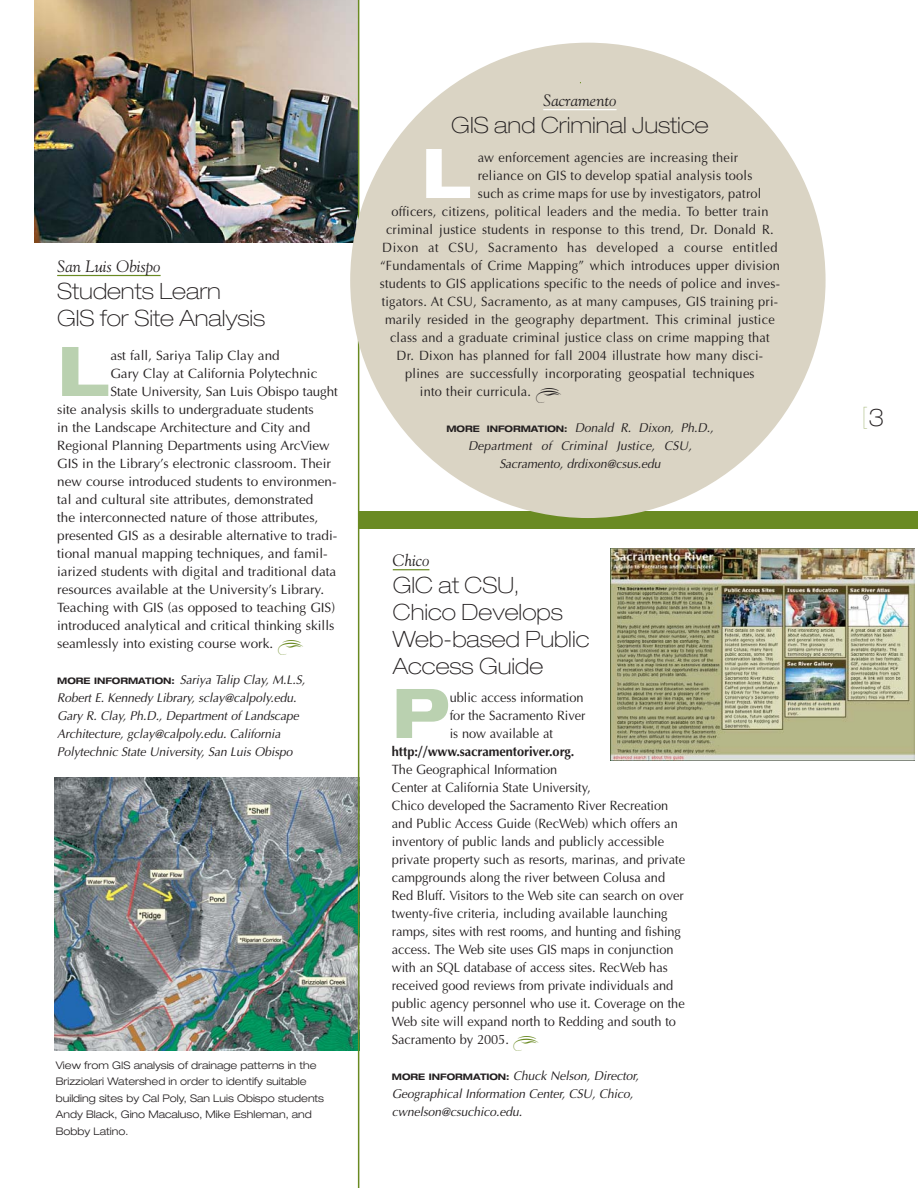
<style>
.page{position:relative;width:918px;height:1188px;background:#fff}
.page>*{position:absolute;margin:0;border:0;box-sizing:border-box;transform-origin:0 0}
.t1{font:800 expanded 68.55px "Helvetica Neue";color:#bad1b0}
.t2{font:800 expanded 68.55px "Helvetica Neue";color:#bad1b0;scale:.95 1}
.t3{font:800 expanded 68.55px "Helvetica Neue";color:#fff;scale:.95 1}
.t4{font:900 expanded 24px "Helvetica Neue";color:#9eb26e}
.t5{font:100 expanded 22.5px/27px "Helvetica Neue";color:#231f20}
.t6{font:italic 16.5px "Goudy";color:#231f20}
.t7{font:13.5px/18px "Optima";color:#231f20;scale:.95 1}
.t8{font:13.5px "Optima";color:#231f20}
.t9{font:13.5px "Optima";letter-spacing:.04em;color:#231f20;scale:.95 1}
.t10{font:700 13.5px "Optima";letter-spacing:-.005em;color:#231f20;scale:.95 1}
.t11{font:italic 12.75px/18px "Optima";letter-spacing:-.005em;color:#231f20;scale:.95 1}
.t12{font:300 expanded 10.5px/16.5px "Helvetica Neue";color:#231f20}
.s1{font-family:"Helvetica Neue";font-weight:700;font-style:normal;font-stretch:expanded;font-size:9px}
.s2{font-size:12px}
.s3{font-weight:100;color:#231f20}
</style>
<div class="page">
<img style="left:54px;top:777px;width:304px;height:273px">
<img style="left:35px;top:0;width:323px;height:242px">
<hr style="left:358px;top:0;width:1px;height:1188px;background:#6a8a22">
<hr style="left:57px;top:275px;width:104px;height:1px;background:#6a8a22">
<hr style="left:393px;top:569px;width:36px;height:1px;background:#6a8a22">
<img style="left:611px;top:549px;width:303px;height:212px">
<div style="left:358px;top:511px;width:560px;height:18px;background:#6a8a22"></div>
<div style="left:350px;top:43px;width:476px;height:475px;background:#dad4c4;border-radius:50%"></div>
<hr style="left:543px;top:109px;width:74px;height:1px;background:#fff">
<p class="t6" style="left:57px;top:259px;width:105px">San Luis Obispo</p>
<h3 class="t5" style="left:57px;top:279px;width:210px">Students Learn<br>GIS for Site Analysis</h3>
<h1 class="t1" style="left:57px;top:346px;width:54px">L</h1>
<p class="t8" style="left:110px;top:350px;width:171px">ast fall, Sariya Talip Clay and</p>
<p class="t8" style="left:110px;top:368px;width:209px">Gary Clay at California Polytechnic</p>
<p class="t8" style="left:110px;top:386px;width:229px">State University, San Luis Obispo taught</p>
<p class="t8" style="left:57px;top:404px;width:258px">site analysis skills to undergraduate students</p>
<p class="t8" style="left:57px;top:422px;width:255px">in the Landscape Architecture and City and</p>
<p class="t8" style="left:57px;top:440px;width:274px">Regional Planning Departments using ArcView</p>
<p class="t8" style="left:57px;top:458px;width:275px">GIS in the Library’s electronic classroom. Their</p>
<p class="t8" style="left:57px;top:476px;width:281px">new course introduced students to environmen-</p>
<p class="t8" style="left:57px;top:494px;width:258px">tal and cultural site attributes, demonstrated</p>
<p class="t8" style="left:57px;top:512px;width:263px">the interconnected nature of those attributes,</p>
<p class="t8" style="left:57px;top:530px;width:282px">presented GIS as a desirable alternative to tradi-</p>
<p class="t8" style="left:57px;top:548px;width:272px">tional manual mapping techniques, and famil-</p>
<p class="t8" style="left:57px;top:566px;width:281px">iarized students with digital and traditional data</p>
<p class="t8" style="left:57px;top:584px;width:268px">resources available at the University’s Library.</p>
<p class="t8" style="left:57px;top:602px;width:279px">Teaching with GIS (as opposed to teaching GIS)</p>
<p class="t8" style="left:57px;top:620px;width:279px">introduced analytical and critical thinking skills</p>
<p class="t8" style="left:57px;top:638px;width:218px">seamlessly into existing course work.</p>
<p class="t11" style="left:57px;top:672px;width:262px"><span class="s1">MORE INFORMATION:</span> Sariya Talip Clay, M.L.S, Robert E. Kennedy Library, sclay<span class="s2">@</span>calpoly.edu.<br>Gary R. Clay, Ph.D., Department of Landscape Architecture, gclay<span class="s2">@</span>calpoly.edu. California Polytechnic State University, San Luis Obispo</p>
<p class="t12" style="left:56px;top:1058px;width:270px">View from GIS analysis of drainage patterns in the Brizziolari Watershed in order to identify suitable building sites by Cal Poly, San Luis Obispo students Andy Black, Gino Macaluso, Mike Eshleman, and Bobby Latino.</p>
<p class="t6" style="left:543px;top:93px;width:75px">Sacramento</p>
<h3 class="t5" style="left:451px;top:113px;width:259px">GIS and Criminal Justice</h3>
<h1 class="t3" style="left:422px;top:148px;width:54px">L</h1>
<p class="t7" style="left:478px;top:150px;width:276px">aw enforcement agencies are increasing their</p>
<p class="t7" style="left:478px;top:168px;width:291px">reliance on GIS to develop spatial analysis tools</p>
<p class="t7" style="left:478px;top:186px;width:300px">such as crime maps for use by investigators, patrol</p>
<p class="t7" style="left:391px;top:204px;width:399px">officers, citizens, political leaders and the media. To better train</p>
<p class="t7" style="left:386px;top:222px;width:410px">criminal justice students in response to this trend, Dr. Donald R.</p>
<p class="t9" style="left:382px;top:242px;width:418px">Dixon at CSU, Sacramento has developed a course entitled</p>
<p class="t7" style="left:380px;top:258px;width:422px">“Fundamentals of Crime Mapping” which introduces upper division</p>
<p class="t7" style="left:380px;top:276px;width:423px">students to GIS applications specific to the needs of police and inves-</p>
<p class="t7" style="left:382px;top:294px;width:419px">tigators. At CSU, Sacramento, as at many campuses, GIS training pri-</p>
<p class="t7" style="left:385px;top:312px;width:412px">marily resided in the geography department. This criminal justice</p>
<p class="t7" style="left:390px;top:330px;width:401px">class and a graduate criminal justice class on crime mapping that</p>
<p class="t7" style="left:397px;top:348px;width:387px">Dr. Dixon has planned for fall 2004 illustrate how many disci-</p>
<p class="t7" style="left:405px;top:366px;width:369px">plines are successfully incorporating geospatial techniques</p>
<p class="t7" style="left:420px;top:384px;width:119px">into their curricula.</p>
<p class="t11" style="left:446px;top:420px;width:283px;text-align:center"><span class="s1">MORE INFORMATION:</span> Donald R. Dixon, Ph.D.,<br>Department of Criminal Justice, CSU,<br>Sacramento, drdixon<span class="s2">@</span>csus.edu</p>
<p class="t6" style="left:393px;top:553px;width:38px">Chico</p>
<h3 class="t5" style="left:393px;top:574px;width:198px">GIC at CSU,<br>Chico Develops<br>Web-based Public<br>Access Guide</h3>
<h1 class="t2" style="left:392px;top:688px;width:62px">P</h1>
<p class="t7" style="left:450px;top:690px;width:144px">ublic access information for the Sacramento River is now available at</p>
<p class="t10" style="left:392px;top:746px;width:194px">http://www.sacramentoriver.org.</p>
<p class="t7" style="left:392px;top:762px;width:310px">The Geographical Information<br>Center at California State University,<br>Chico developed the Sacramento River Recreation and Public Access Guide (RecWeb) which offers an inventory of public lands and publicly accessible private property such as resorts, marinas, and private campgrounds along the river between Colusa and Red Bluff. Visitors to the Web site can search on over twenty-five criteria, including available launching ramps, sites with rest rooms, and hunting and fishing access. The Web site uses GIS maps in conjunction with an SQL database of access sites. RecWeb has received good reviews from private individuals and public agency personnel who use it. Coverage on the Web site will expand north to Redding and south to Sacramento by 2005.</p>
<p class="t11" style="left:392px;top:1068px;width:261px"><span class="s1">MORE INFORMATION:</span> Chuck Nelson, Director,<br>Geographical Information Center, CSU, Chico, cwnelson<span class="s2">@</span>csuchico.edu.</p>
<h2 class="t4" style="left:862px;top:406px;width:23px">[<span class="s3">3</span></h2>
</div>
